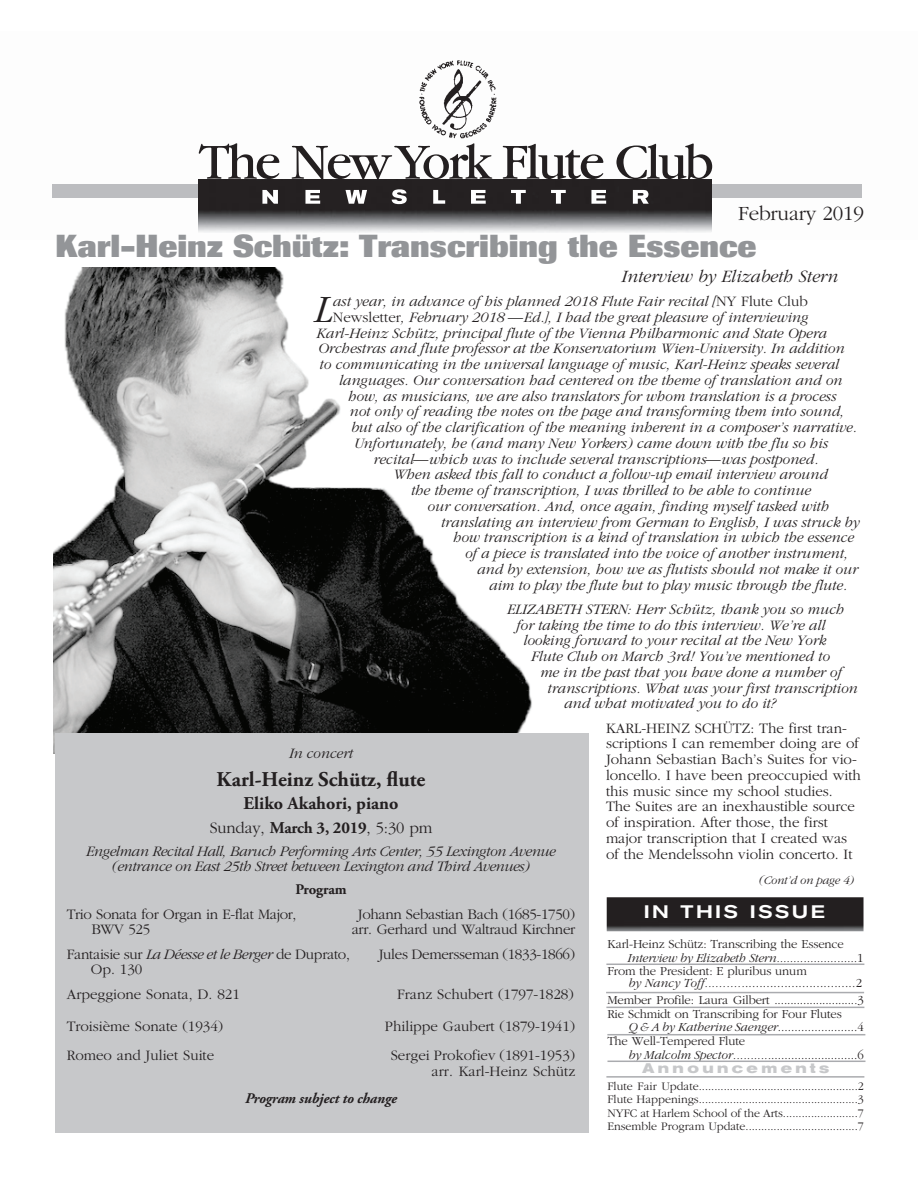
<style>
.page{position:relative;width:918px;height:1188px;background:#fff}
.page>*{position:absolute;margin:0;border:0;box-sizing:border-box;transform-origin:0 0}
.t1{font:italic 300 40.2px "Garamond";color:#231f20}
.t2{font:800 31.5px "Imago";color:#939598}
.t3{font:700 21px "Adobe Garamond Pro";color:#231f20}
.t4{font:300 21px "Garamond";letter-spacing:-.01em;color:#231f20}
.t5{font:italic 300 18px "Garamond";color:#231f20}
.t6{font:700 18px "Adobe Garamond Pro";color:#231f20}
.t7{font:500 expanded 18px "Akzidenz Grotesk BE";letter-spacing:.13em;color:#fff}
.t8{font:300 16.5px "Garamond";letter-spacing:-.01em;color:#231f20}
.t9{font:italic 300 15px "Garamond";color:#231f20}
.t10{font:300 15px/15.8px "Garamond";color:#231f20}
.t11{font:300 15px "Garamond";letter-spacing:-.02em;color:#231f20}
.t12{font:italic 300 15px/15px "Garamond";letter-spacing:-.025em;color:#231f20;text-align:center}
.t13{font:italic 700 14.7px "Adobe Garamond Pro";letter-spacing:-.01em;color:#231f20}
.t14{font:700 14.7px "Adobe Garamond Pro";letter-spacing:-.01em;color:#231f20}
.t15{font:700 expanded 13.8px "Akzidenz Grotesk BE";letter-spacing:.25em;color:#c7c8ca}
.t16{font:300 12.75px/16.5px "Garamond";letter-spacing:-.01em;color:#231f20;text-align:right}
.t17{font:italic 300 12.75px "Garamond";letter-spacing:-.01em;color:#231f20}
.t18{font:300 12px/13.5px "Garamond";color:#231f20;text-align:justify}
.t19{font:italic 300 12px "Garamond";letter-spacing:-.01em;color:#231f20}
.s1{font-style:normal}
.s2{font-family:"Adobe Garamond Pro";font-weight:700}
.s3{font-style:italic}
.s4{font-size:12.75px}
</style>
<div class="page">
<img style="left:53px;top:268px;width:479px;height:486px">
<div style="left:55px;top:733px;width:534px;height:400px;background:#c7c8ca"></div>
<div style="left:52px;top:184px;width:810px;height:14px;background:#bcbdc0"></div>
<img style="left:198px;top:179px;width:513px;height:53px">
<svg style="left:199px;top:143px;width:80px;height:36px"></svg>
<svg style="left:292px;top:143px;width:200px;height:37px"></svg>
<svg style="left:503px;top:144px;width:100px;height:35px"></svg>
<svg style="left:616px;top:144px;width:96px;height:36px"></svg>
<img style="left:420px;top:60px;width:76px;height:78px">
<svg style="left:262px;top:190px;width:16px;height:14px"></svg>
<svg style="left:305px;top:190px;width:15px;height:14px"></svg>
<svg style="left:346px;top:190px;width:21px;height:14px"></svg>
<svg style="left:392px;top:189px;width:15px;height:15px"></svg>
<svg style="left:433px;top:190px;width:12px;height:14px"></svg>
<svg style="left:471px;top:190px;width:15px;height:14px"></svg>
<svg style="left:511px;top:190px;width:15px;height:14px"></svg>
<svg style="left:551px;top:190px;width:15px;height:14px"></svg>
<svg style="left:591px;top:190px;width:15px;height:14px"></svg>
<svg style="left:633px;top:190px;width:16px;height:14px"></svg>
<img style="left:607px;top:897px;width:257px;height:34px">
<hr style="left:606px;top:964px;width:258px;height:1px;background:#aaabaf">
<hr style="left:606px;top:992px;width:258px;height:1px;background:#aaabaf">
<hr style="left:607px;top:1034px;width:258px;height:1px;background:#aaabaf">
<hr style="left:606px;top:1007px;width:258px;height:1px;background:#aaabaf">
<hr style="left:607px;top:1061px;width:258px;height:1px;background:#aaabaf">
<hr style="left:606px;top:1076px;width:258px;height:2px;background:#aaabaf">
<h3 class="t4" style="left:738px;top:202px;width:127px">February 2019</h3>
<h2 class="t2" style="left:55px;top:227px;width:703px">Karl-Heinz Schütz: Transcribing the Essence</h2>
<p class="t5" style="left:621px;top:267px;width:218px">Interview by Elizabeth Stern</p>
<h1 class="t1" style="left:314px;top:288px;width:20px">L</h1>
<p class="t9" style="left:333px;top:294px;width:476px">ast year, in advance of his planned 2018 Flute Fair recital [<span class="s1">NY Flute Club</span></p>
<p class="t9" style="left:333px;top:309px;width:477px"><span class="s1">Newsletter</span>, February 2018 —Ed.], I had the great pleasure of interviewing</p>
<p class="t9" style="left:317px;top:325px;width:512px">Karl-Heinz Schütz, principal flute of the Vienna Philharmonic and State Opera</p>
<p class="t9" style="left:318px;top:341px;width:528px">Orchestras and flute professor at the Konservatorium Wien-University. In addition</p>
<p class="t9" style="left:320px;top:357px;width:521px">to communicating in the universal language of music, Karl-Heinz speaks several</p>
<p class="t9" style="left:339px;top:372px;width:505px">languages. Our conversation had centered on the theme of translation and on</p>
<p class="t9" style="left:348px;top:388px;width:490px">how, as musicians, we are also translators for whom translation is a process</p>
<p class="t9" style="left:350px;top:404px;width:496px">not only of reading the notes on the page and transforming them into sound,</p>
<p class="t9" style="left:351px;top:420px;width:507px">but also of the clarification of the meaning inherent in a composer’s narrative.</p>
<p class="t9" style="left:354px;top:435px;width:476px">Unfortunately, he (and many New Yorkers) came down with the flu so his</p>
<p class="t9" style="left:374px;top:451px;width:447px">recital—which was to include several transcriptions—was postponed.</p>
<p class="t9" style="left:393px;top:467px;width:437px">When asked this fall to conduct a follow-up email interview around</p>
<p class="t9" style="left:411px;top:483px;width:402px">the theme of transcription, I was thrilled to be able to continue</p>
<p class="t9" style="left:428px;top:498px;width:403px">our conversation. And, once again, finding myself tasked with</p>
<p class="t9" style="left:441px;top:514px;width:420px">translating an interview from German to English, I was struck by</p>
<p class="t9" style="left:453px;top:530px;width:403px">how transcription is a kind of translation in which the essence</p>
<p class="t9" style="left:465px;top:546px;width:385px">of a piece is translated into the voice of another instrument,</p>
<p class="t9" style="left:477px;top:561px;width:383px">and by extension, how we as flutists should not make it our</p>
<p class="t9" style="left:489px;top:577px;width:360px">aim to play the flute but to play music through the flute.</p>
<p class="t9" style="left:507px;top:601px;width:339px">ELIZABETH STERN: Herr Schütz, thank you so much</p>
<p class="t9" style="left:516px;top:617px;width:311px">for taking the time to do this interview. We’re all</p>
<p class="t9" style="left:524px;top:633px;width:304px">looking forward to your recital at the New York</p>
<p class="t9" style="left:531px;top:649px;width:300px">Flute Club on March 3rd! You’ve mentioned to</p>
<p class="t9" style="left:540px;top:664px;width:303px">me in the past that you have done a number of</p>
<p class="t9" style="left:548px;top:680px;width:312px">transcriptions. What was your first transcription</p>
<p class="t9" style="left:564px;top:696px;width:213px">and what motivated you to do it?</p>
<p class="t10" style="left:606px;top:720px;width:256px">KARL-HEINZ SCHÜTZ: The first tran&shy;scriptions I can remember doing are of Johann Sebastian Bach’s Suites for vio&shy;loncello. I have been preoccupied with this music since my school studies.<br>The Suites are an inexhaustible source of inspiration. After those, the first major transcription that I created was of the Mendelssohn violin concerto. It</p>
<p class="t9" style="left:289px;top:745px;width:65px">In concert</p>
<h3 class="t3" style="left:217px;top:767px;width:210px">Karl-Heinz Schütz, flute</h3>
<p class="t6" style="left:244px;top:793px;width:156px">Eliko Akahori, piano</p>
<p class="t8" style="left:210px;top:819px;width:224px">Sunday, <span class="s2">March 3, 2019</span>, 5:30 pm</p>
<p class="t12" style="left:86px;top:844px;width:471px">Engelman Recital Hall, Baruch Performing Arts Center, 55 Lexington Avenue (entrance on East 25th Street between Lexington and Third Avenues)</p>
<p class="t14" style="left:295px;top:881px;width:53px">Program</p>
<p class="t11" style="left:67px;top:906px;width:231px">Trio Sonata for Organ in E-flat Major,</p>
<p class="t11" style="left:358px;top:906px;width:219px">Johann Sebastian Bach (1685-1750)</p>
<p class="t10" style="left:91px;top:922px;width:60px">BWV 525</p>
<p class="t11" style="left:352px;top:922px;width:225px">arr. Gerhard und Waltraud Kirchner</p>
<p class="t11" style="left:67px;top:946px;width:285px">Fantaisie sur <span class="s3">La Déesse et le Berger</span> de Duprato,</p>
<p class="t11" style="left:379px;top:946px;width:198px">Jules Demersseman (1833-1866)</p>
<p class="t10" style="left:67px;top:958px;width:175px;line-height:24.3px;text-indent:24px">Op. 130<br>Arpeggione Sonata, D. 821</p>
<p class="t19" style="left:759px;top:874px;width:97px"><span class="s4">(</span>Cont’d on page 4)</p>
<p class="t7" style="left:644px;top:901px;width:183px">IN THIS ISSUE</p>
<p class="t16" style="left:607px;top:936px;width:238px">Karl-Heinz Schütz: Transcribing the Essence</p>
<p class="t17" style="left:628px;top:951px;width:238px">Interview by Elizabeth Stern........................<span class="s1">1</span></p>
<p class="t16" style="left:607px;top:963px;width:201px">From the President: E pluribus unum</p>
<p class="t16" style="left:607px;top:975px;width:258px"><span class="s3">by Nancy Toff...........</span>...............................2<br>Member Profile: Laura Gilbert .........................<span class="s3">.</span>3</p>
<p class="t16" style="left:607px;top:1006px;width:236px">Rie Schmidt on Transcribing for Four Flutes</p>
<p class="t16" style="left:629px;top:1019px;width:237px"><span class="s3">Q &amp; A by Katherine Saenger</span>........................4</p>
<p class="t16" style="left:607px;top:1033px;width:139px">The Well-Tempered Flute</p>
<p class="t17" style="left:629px;top:1048px;width:237px">by Malcolm Spector...........<span class="s1">..........................6</span></p>
<p class="t15" style="left:642px;top:1061px;width:189px">Announcements</p>
<p class="t18" style="left:607px;top:1080px;width:258px">Flute Fair Update...................................................2<br>Flute Happenings...................................................3<br>NYFC at Harlem School of the Arts........................7<br>Ensemble Program Update....................................7</p>
<p class="t10" style="left:397px;top:986px;width:178px">Franz Schubert (1797-1828)</p>
<p class="t10" style="left:67px;top:1019px;width:158px">Troisième Sonate (1934)</p>
<p class="t10" style="left:385px;top:1019px;width:192px">Philippe Gaubert (1879-1941)</p>
<p class="t10" style="left:67px;top:1048px;width:149px">Romeo and Juliet Suite</p>
<p class="t10" style="left:391px;top:1048px;width:186px;text-align:right">Sergei Prokofiev (1891-1953) arr. Karl-Heinz Schütz</p>
<p class="t13" style="left:245px;top:1090px;width:153px">Program subject to change</p>
</div>
